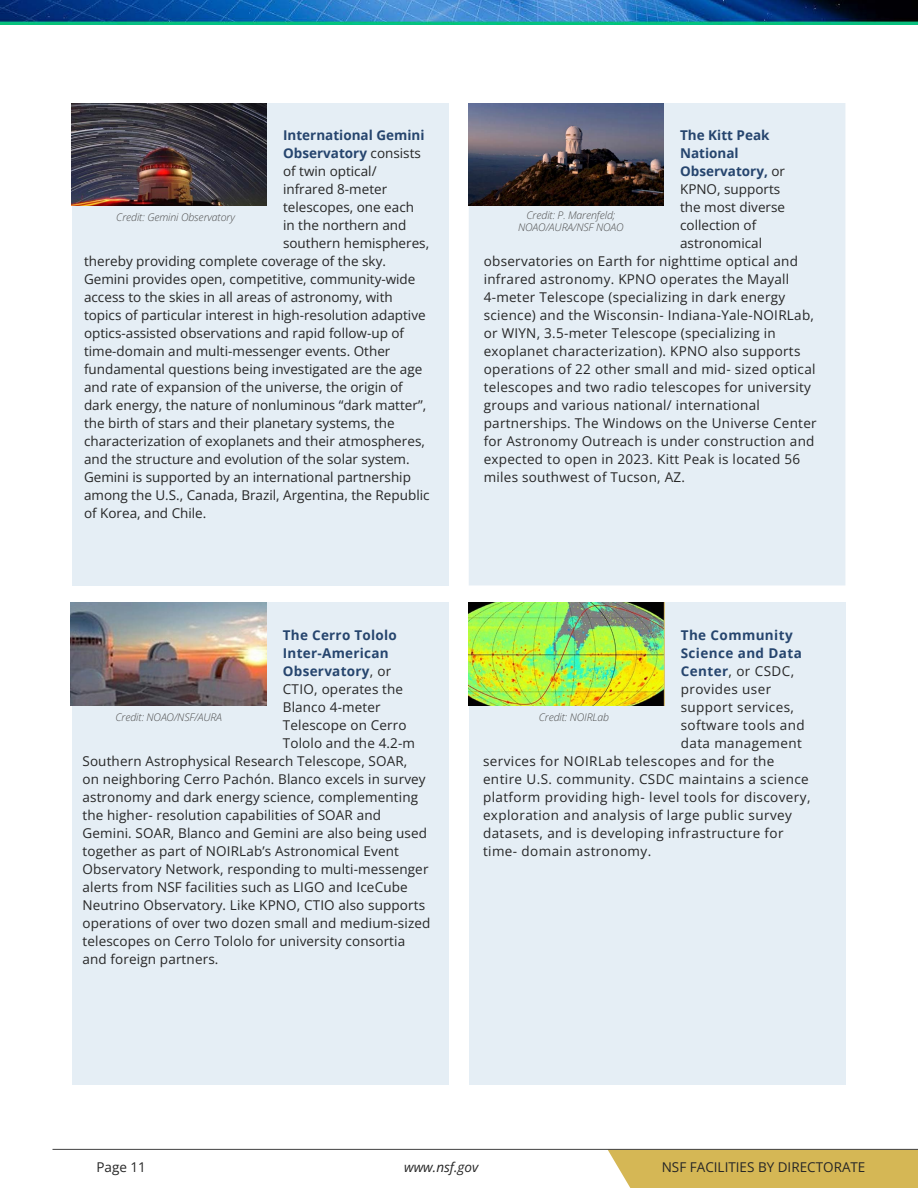
<style>
.page{position:relative;width:918px;height:1188px;background:#fff}
.page>*{position:absolute;margin:0;border:0;box-sizing:border-box;transform-origin:0 0}
.t1{font:13.5px/18px "Open Sans";letter-spacing:.01em;color:#262626}
.t2{font:13.5px/18px "Open Sans";letter-spacing:.03em;color:#262626}
.t3{font:700 13.5px/18px "Open Sans";letter-spacing:.02em;color:#26456e}
.t4{font:700 13.5px/18px "Open Sans";color:#26456e}
.t5{font:italic 13.5px "Open Sans";color:#262626}
.t6{font:italic 300 10.5px/12.6px "Open Sans";letter-spacing:-.015em;color:#4d4d4d;text-align:center}
.s1{font-weight:700;color:#26456e}
.s2{font-weight:400;color:#262626}
</style>
<div class="page">
<div style="left:608px;top:1150px;width:310px;height:38px;background:#d5b755"></div>
<img style="left:0;top:0;width:918px;height:24px">
<hr style="left:52px;top:1149px;width:866px;height:1px;background:#404040">
<div style="left:469px;top:602px;width:376px;height:482px;background:#e5eef5"></div>
<div style="left:72px;top:602px;width:377px;height:482px;background:#e5eef5"></div>
<div style="left:469px;top:103px;width:376px;height:482px;background:#e5eef5"></div>
<div style="left:72px;top:103px;width:377px;height:482px;background:#e5eef5"></div>
<img style="left:71px;top:103px;width:196px;height:103px">
<img style="left:71px;top:603px;width:195px;height:102px">
<img style="left:469px;top:103px;width:195px;height:103px">
<img style="left:469px;top:603px;width:195px;height:102px">
<p class="t1" style="left:283px;top:126px;width:143px"><span class="s1">International Gemini<br>Observatory</span> consists of twin optical/ infrared 8-meter telescopes, one each</p>
<p class="t6" style="left:116px;top:211px;width:120px">Credit: Gemini Observatory</p>
<p class="t1" style="left:283px;top:216px;width:125px">in the northern and</p>
<p class="t1" style="left:84px;top:234px;width:347px;text-indent:199px">southern hemispheres, thereby providing complete coverage of the sky.<br>Gemini provides open, competitive, community-wide access to the skies in all areas of astronomy, with topics of particular interest in high-resolution adaptive optics-assisted observations and rapid follow-up of time-domain and multi-messenger events. Other fundamental questions being investigated are the age and rate of expansion of the universe, the origin of dark energy, the nature of nonluminous “dark matter”, the birth of stars and their planetary systems, the characterization of exoplanets and their atmospheres, and the structure and evolution of the solar system.<br>Gemini is supported by an international partnership among the U.S., Canada, Brazil, Argentina, the Republic of Korea, and Chile.</p>
<p class="t3" style="left:283px;top:626px;width:122px">The Cerro Tololo<br>Inter-American<br>Observatory<span class="s2">, or<br>CTIO, operates the<br>Blanco 4-meter</span></p>
<p class="t6" style="left:116px;top:710px;width:108px">Credit: NOAO/NSF/AURA</p>
<p class="t1" style="left:283px;top:716px;width:125px">Telescope on Cerro</p>
<p class="t1" style="left:83px;top:734px;width:350px;text-indent:200px">Tololo and the 4.2-m Southern Astrophysical Research Telescope, SOAR,<br>on neighboring Cerro Pachón. Blanco excels in survey astronomy and dark energy science, complementing the higher- resolution capabilities of SOAR and Gemini. SOAR, Blanco and Gemini are also being used together as part of NOIRLab’s Astronomical Event Observatory Network, responding to multi-messenger alerts from NSF facilities such as LIGO and IceCube Neutrino Observatory. Like KPNO, CTIO also supports operations of over two dozen small and medium-sized telescopes on Cerro Tololo for university consortia and foreign partners.</p>
<p class="t4" style="left:680px;top:126px;width:107px">The Kitt Peak<br>National<br>Observatory, <span class="s2">or<br>KPNO, supports the most diverse</span></p>
<p class="t6" style="left:518px;top:208px;width:107px">Credit: P. Marenfeld;<br>NOAO/AURA/NSF NOAO</p>
<p class="t1" style="left:680px;top:216px;width:78px">collection of</p>
<p class="t1" style="left:680px;top:234px;width:84px">astronomical</p>
<p class="t1" style="left:484px;top:252px;width:316px">observatories on Earth for nighttime optical and</p>
<p class="t1" style="left:484px;top:270px;width:307px">infrared astronomy. KPNO operates the Mayall</p>
<p class="t1" style="left:484px;top:288px;width:303px">4-meter Telescope (specializing in dark energy</p>
<p class="t1" style="left:484px;top:306px;width:332px">science) and the Wisconsin- Indiana-Yale-NOIRLab,</p>
<p class="t1" style="left:484px;top:324px;width:294px">or WIYN, 3.5-meter Telescope (specializing in</p>
<p class="t1" style="left:484px;top:342px;width:318px">exoplanet characterization). KPNO also supports</p>
<p class="t1" style="left:484px;top:360px;width:333px">operations of 22 other small and mid- sized optical</p>
<p class="t1" style="left:484px;top:378px;width:329px">telescopes and two radio telescopes for university</p>
<p class="t1" style="left:484px;top:396px;width:278px">groups and various national/ international</p>
<p class="t1" style="left:484px;top:414px;width:335px">partnerships. The Windows on the Universe Center</p>
<p class="t1" style="left:484px;top:432px;width:332px">for Astronomy Outreach is under construction and</p>
<p class="t1" style="left:484px;top:450px;width:318px">expected to open in 2023. Kitt Peak is located 56</p>
<p class="t1" style="left:484px;top:468px;width:203px">miles southwest of Tucson, AZ.</p>
<p class="t2" style="left:681px;top:626px;width:123px"><span class="s1">The Community<br>Science and Data<br>Center</span>, or CSDC, provides user support services,</p>
<p class="t6" style="left:539px;top:710px;width:72px">Credit: NOIRLab</p>
<p class="t2" style="left:681px;top:716px;width:125px">software tools and</p>
<p class="t2" style="left:483px;top:734px;width:329px;text-indent:198px">data management services for NOIRLab telescopes and for the entire U.S. community. CSDC maintains a science platform providing high- level tools for discovery, exploration and analysis of large public survey datasets, and is developing infrastructure for time- domain astronomy.</p>
<p class="t1" style="left:97px;top:1158px;width:51px">Page 11</p>
<p class="t5" style="left:404px;top:1158px;width:76px">www.nsf.gov</p>
<p class="t1" style="left:662px;top:1158px;width:205px">NSF FACILITIES BY DIRECTORATE</p>
</div>
